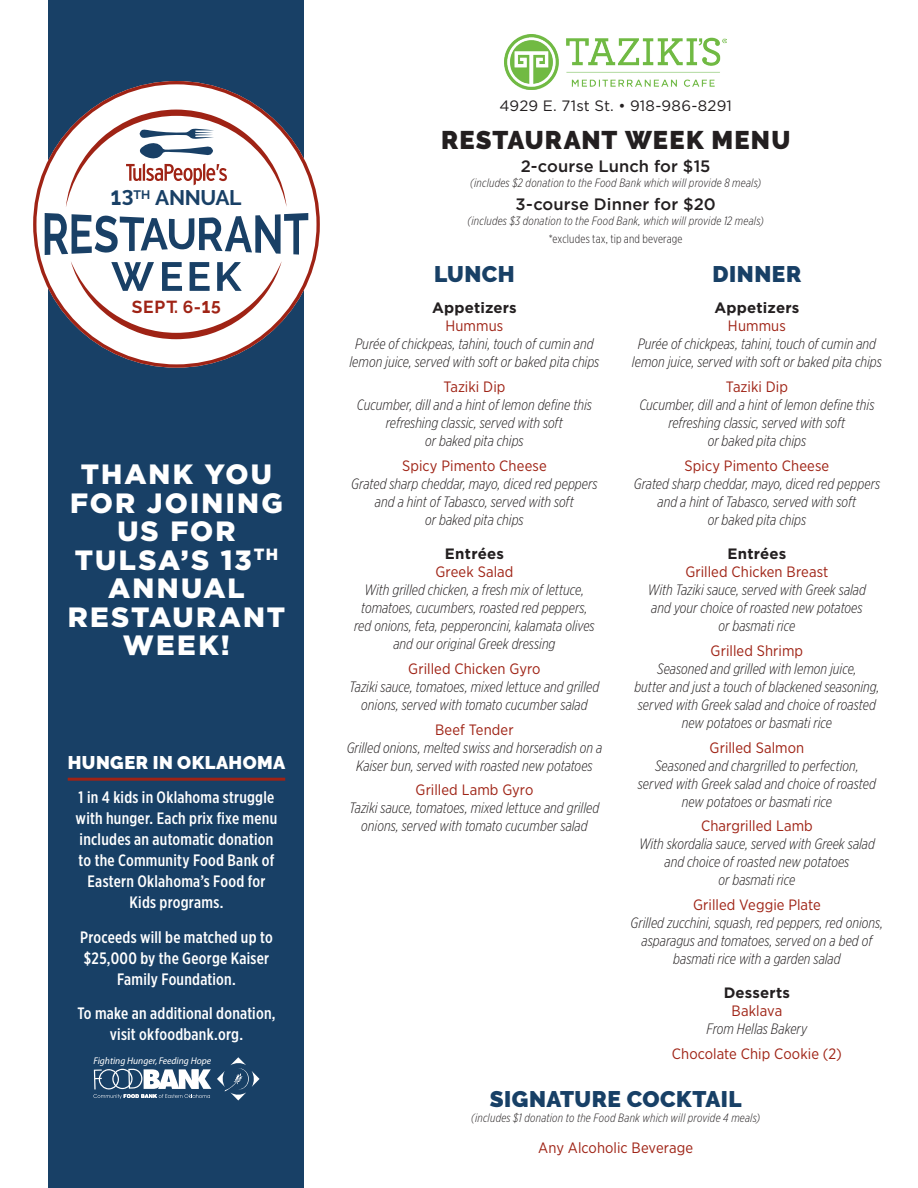
<style>
.page{position:relative;width:918px;height:1188px;background:#fff}
.page>*{position:absolute;margin:0;border:0;box-sizing:border-box;transform-origin:0 0}
.t1{font:900 27.9px/28.5px "Gotham";letter-spacing:.075em;color:#fff;text-align:center}
.t2{font:900 25.5px "Raleway";letter-spacing:.045em;color:#231f20}
.t3{font:900 22.5px "Raleway";letter-spacing:.025em;color:#184066}
.t4{font:700 21px "Raleway";letter-spacing:-.02em;color:#194066}
.t5{font:900 18.3px "Raleway";letter-spacing:.025em;color:#fff}
.t6{font:700 17.4px "Raleway";color:#9f2315}
.t7{font:500 16.5px/21px "Gotham X Narrow";letter-spacing:.015em;color:#fff;text-align:center}
.t8{font:500 16.5px "Gotham";letter-spacing:.005em;color:#231f20}
.t9{font:italic 300 15px/18px "Gotham X Narrow";color:#231f20;text-align:center}
.t10{font:15px "Gotham Narrow";letter-spacing:.005em;color:#9f2315}
.t11{font:700 15px "Gotham";letter-spacing:.01em;color:#231f20}
.t12{font:15px "Gotham";letter-spacing:.01em;color:#231f20}
.t13{font:italic 300 12px "Gotham X Narrow";letter-spacing:.02em;color:#231f20}
.t14{font:300 12px "Gotham X Narrow";letter-spacing:.01em;color:#231f20}
.t15{font:italic 9.75px "Myriad Pro";color:#fff}
.s1{font-size:25.5px}
.s2{font-size:21px}
</style>
<div class="page">
<div style="left:49px;top:0;width:255px;height:1188px;background:#184066"></div>
<hr style="left:68px;top:778px;width:217px;height:3px;background:#9f2315">
<svg style="left:33px;top:81px;width:287px;height:287px;fill:#fff"></svg>
<svg style="left:45px;top:213px;width:263px;height:42px"></svg>
<svg style="left:71px;top:261px;width:211px;height:78px;background:#dbd5d8"></svg>
<svg style="left:66px;top:110px;width:221px;height:97px;background:#e5dadb"></svg>
<svg style="left:217px;top:1057px;width:43px;height:44px"></svg>
<svg style="left:93px;top:1069px;width:118px;height:30px"></svg>
<img style="left:505px;top:35px;width:222px;height:55px">
<p class="t4" style="left:111px;top:186px;width:132px"><span class="s1">1</span>3<sup>TH</sup> ANNUAL</p>
<p class="t6" style="left:132px;top:297px;width:90px">SEPT. 6-<span class="s2">1</span>5</p>
<p class="t1" style="left:68px;top:459px;width:219px">THANK YOU<br>FOR JOINING<br>US FOR<br>TULSA’S 13<sup>TH<br></sup>ANNUAL<br>RESTAURANT<br>WEEK!</p>
<p class="t5" style="left:68px;top:751px;width:219px">HUNGER IN OKLAHOMA</p>
<p class="t7" style="left:76px;top:787px;width:203px">1 in 4 kids in Oklahoma struggle with hunger. Each prix fixe menu includes an automatic donation to the Community Food Bank of<br>Eastern Oklahoma’s Food for<br>Kids programs.</p>
<p class="t7" style="left:80px;top:926px;width:194px">Proceeds will be matched up to $25,000 by the George Kaiser<br>Family Foundation.</p>
<p class="t7" style="left:77px;top:1003px;width:200px">To make an additional donation, visit okfoodbank.org.</p>
<p class="t15" style="left:93px;top:1055px;width:119px">Fighting Hunger, Feeding Hope</p>
<p class="t12" style="left:500px;top:96px;width:234px">4929 E. 71st St. • 918-986-8291</p>
<p class="t2" style="left:441px;top:125px;width:351px">RESTAURANT WEEK MENU</p>
<p class="t8" style="left:521px;top:156px;width:191px">2-course Lunch for $15</p>
<p class="t13" style="left:470px;top:176px;width:292px">(includes $2 donation to the Food Bank which will provide 8 meals)</p>
<p class="t8" style="left:516px;top:194px;width:202px">3-course Dinner for $20</p>
<p class="t13" style="left:468px;top:214px;width:298px">(includes $3 donation to the Food Bank, which will provide 12 meals)</p>
<p class="t14" style="left:549px;top:232px;width:135px">*excludes tax, tip and beverage</p>
<p class="t3" style="left:434px;top:261px;width:82px">LUNCH</p>
<p class="t11" style="left:432px;top:298px;width:86px">Appetizers</p>
<p class="t10" style="left:445px;top:317px;width:59px">Hummus</p>
<p class="t9" style="left:349px;top:335px;width:251px">Purée of chickpeas, tahini, touch of cumin and lemon juice, served with soft or baked pita chips</p>
<p class="t10" style="left:443px;top:378px;width:64px">Taziki Dip</p>
<p class="t9" style="left:357px;top:396px;width:236px">Cucumber, dill and a hint of lemon define this refreshing classic, served with soft<br>or baked pita chips</p>
<p class="t10" style="left:402px;top:456px;width:146px">Spicy Pimento Cheese</p>
<p class="t9" style="left:351px;top:474px;width:248px">Grated sharp cheddar, mayo, diced red peppers and a hint of Tabasco, served with soft<br>or baked pita chips</p>
<p class="t11" style="left:445px;top:544px;width:60px">Entrées</p>
<p class="t10" style="left:435px;top:562px;width:80px">Greek Salad</p>
<p class="t9" style="left:354px;top:581px;width:242px">With grilled chicken, a fresh mix of lettuce, tomatoes, cucumbers, roasted red peppers, red onions, feta, pepperoncini, kalamata olives and our original Greek dressing</p>
<p class="t10" style="left:408px;top:659px;width:134px">Grilled Chicken Gyro</p>
<p class="t9" style="left:350px;top:677px;width:251px">Taziki sauce, tomatoes, mixed lettuce and grilled onions, served with tomato cucumber salad</p>
<p class="t10" style="left:435px;top:720px;width:80px">Beef Tender</p>
<p class="t9" style="left:347px;top:738px;width:257px">Grilled onions, melted swiss and horseradish on a<br>Kaiser bun, served with roasted new potatoes</p>
<p class="t10" style="left:415px;top:781px;width:119px">Grilled Lamb Gyro</p>
<p class="t9" style="left:350px;top:799px;width:251px">Taziki sauce, tomatoes, mixed lettuce and grilled onions, served with tomato cucumber salad</p>
<p class="t3" style="left:713px;top:261px;width:90px">DINNER</p>
<p class="t11" style="left:715px;top:298px;width:86px">Appetizers</p>
<p class="t10" style="left:728px;top:317px;width:59px">Hummus</p>
<p class="t9" style="left:632px;top:335px;width:251px">Purée of chickpeas, tahini, touch of cumin and lemon juice, served with soft or baked pita chips</p>
<p class="t10" style="left:726px;top:378px;width:64px">Taziki Dip</p>
<p class="t9" style="left:639px;top:396px;width:236px">Cucumber, dill and a hint of lemon define this refreshing classic, served with soft<br>or baked pita chips</p>
<p class="t10" style="left:685px;top:456px;width:146px">Spicy Pimento Cheese</p>
<p class="t9" style="left:634px;top:474px;width:248px">Grated sharp cheddar, mayo, diced red peppers and a hint of Tabasco, served with soft<br>or baked pita chips</p>
<p class="t11" style="left:728px;top:544px;width:60px">Entrées</p>
<p class="t10" style="left:685px;top:562px;width:145px">Grilled Chicken Breast</p>
<p class="t9" style="left:648px;top:581px;width:219px">With Taziki sauce, served with Greek salad and your choice of roasted new potatoes or basmati rice</p>
<p class="t10" style="left:711px;top:641px;width:94px">Grilled Shrimp</p>
<p class="t9" style="left:634px;top:659px;width:247px">Seasoned and grilled with lemon juice,<br>butter and just a touch of blackened seasoning, served with Greek salad and choice of roasted new potatoes or basmati rice</p>
<p class="t10" style="left:710px;top:738px;width:96px">Grilled Salmon</p>
<p class="t9" style="left:638px;top:756px;width:239px">Seasoned and chargrilled to perfection, served with Greek salad and choice of roasted new potatoes or basmati rice</p>
<p class="t10" style="left:701px;top:817px;width:113px">Chargrilled Lamb</p>
<p class="t9" style="left:639px;top:835px;width:237px">With skordalia sauce, served with Greek salad and choice of roasted new potatoes<br>or basmati rice</p>
<p class="t10" style="left:693px;top:895px;width:129px">Grilled Veggie Plate</p>
<p class="t9" style="left:631px;top:914px;width:254px">Grilled zucchini, squash, red peppers, red onions, asparagus and tomatoes, served on a bed of basmati rice with a garden salad</p>
<p class="t11" style="left:724px;top:983px;width:68px">Desserts</p>
<p class="t10" style="left:732px;top:1002px;width:52px">Baklava</p>
<p class="t9" style="left:707px;top:1020px;width:102px">From Hellas Bakery</p>
<p class="t10" style="left:672px;top:1044px;width:171px">Chocolate Chip Cookie (2)</p>
<p class="t3" style="left:490px;top:1086px;width:253px">SIGNATURE COCKTAIL</p>
<p class="t13" style="left:471px;top:1111px;width:290px">(includes $1 donation to the Food Bank which will provide 4 meals)</p>
<p class="t10" style="left:538px;top:1139px;width:156px">Any Alcoholic Beverage</p>
</div>
